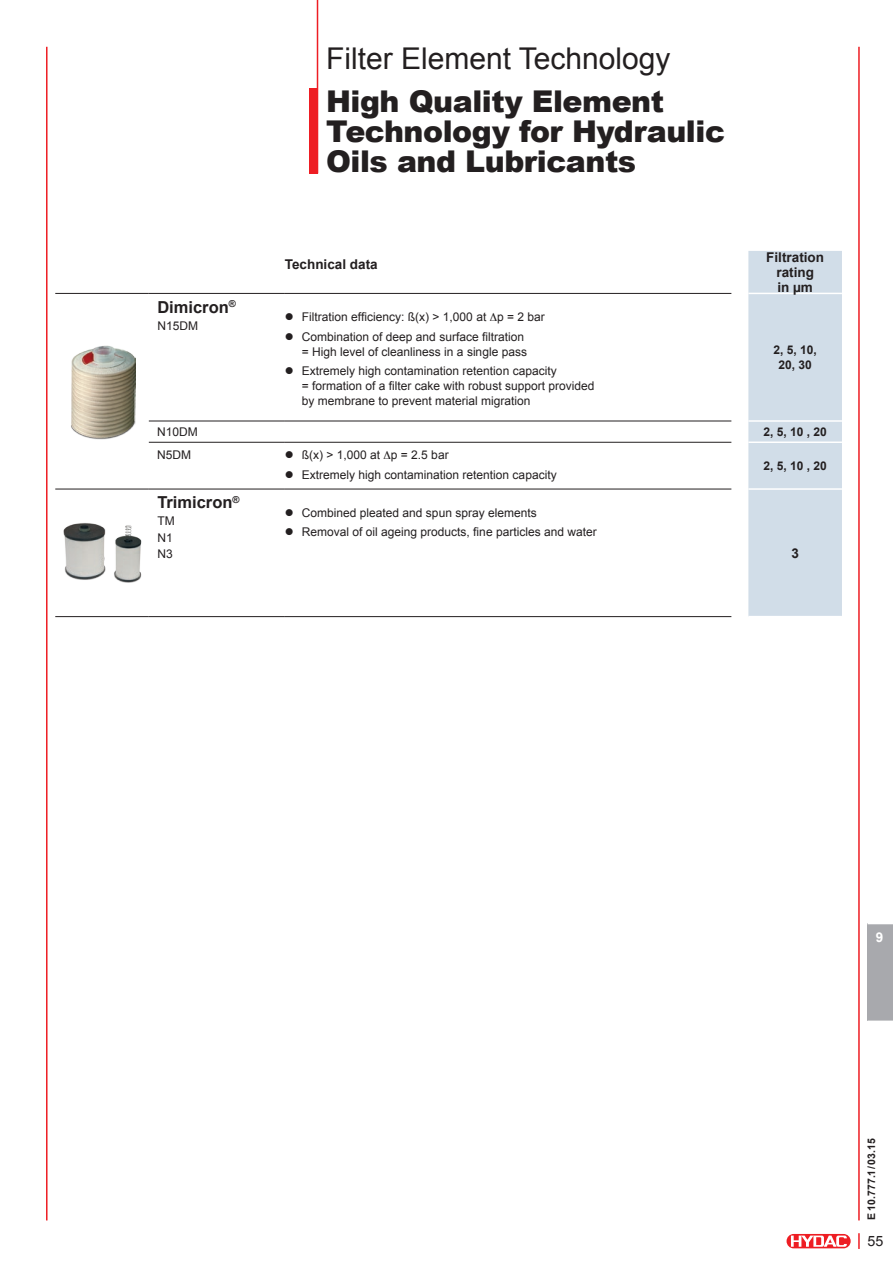
<style>
.page{position:relative;width:893px;height:1263px;background:#fff}
.page>*{position:absolute;margin:0;border:0;box-sizing:border-box;transform-origin:0 0}
.t1{font:900 30px/30px "Arial";letter-spacing:-.015em;color:#231f20}
.t2{font:30px "Arial";color:#231f20}
.t3{font:700 16.5px "Arial";color:#231f20}
.t4{font:14.25px "Arial";color:#231f20}
.t5{font:700 13.5px/15px "Arial";color:#231f20;text-align:center}
.t6{font:700 13.5px "Arial";color:#fff}
.t7{font:12px/15px "Arial";color:#231f20}
.t8{font:700 12px/15.8px "Arial";color:#231f20;text-align:center}
.t9{font:700 10.5px "Arial";color:#231f20}
</style>
<div class="page">
<div style="left:786px;top:1233px;width:65px;height:16px;border:1px solid #fff;border-radius:7px"></div>
<svg style="left:786px;top:1234px;width:65px;height:14px"></svg>
<svg style="left:791px;top:1235px;width:56px;height:12px"></svg>
<hr style="left:46px;top:47px;width:2px;height:1173px;background:#ee1d23">
<hr style="left:858px;top:47px;width:2px;height:1173px;background:#ee1d23">
<svg style="left:858px;top:1233px;width:2px;height:16px"></svg>
<div style="left:867px;top:923px;width:26px;height:98px;background:#a8a9ad"></div>
<hr style="left:867px;top:1020px;width:26px;height:2px;background:#fff">
<svg style="left:867px;top:923px;width:26px;height:1px"></svg>
<div style="left:748px;top:251px;width:94px;height:365px;background:#d1dde8"></div>
<hr style="left:55px;top:293px;width:94px;height:1px;background:#231f20">
<hr style="left:149px;top:293px;width:136px;height:1px;background:#231f20">
<hr style="left:285px;top:293px;width:446px;height:1px;background:#231f20">
<hr style="left:149px;top:421px;width:136px;height:1px;background:#231f20">
<hr style="left:285px;top:421px;width:446px;height:1px;background:#231f20">
<hr style="left:149px;top:442px;width:136px;height:1px;background:#231f20">
<hr style="left:285px;top:442px;width:446px;height:1px;background:#231f20">
<hr style="left:55px;top:489px;width:94px;height:1px;background:#231f20">
<hr style="left:149px;top:489px;width:136px;height:1px;background:#231f20">
<hr style="left:285px;top:489px;width:446px;height:1px;background:#231f20">
<hr style="left:149px;top:616px;width:136px;height:1px;background:#231f20">
<hr style="left:285px;top:616px;width:446px;height:1px;background:#231f20">
<hr style="left:55px;top:616px;width:94px;height:1px;background:#231f20">
<hr style="left:748px;top:293px;width:94px;height:1px;background:#fff">
<hr style="left:748px;top:420px;width:94px;height:2px;background:#fff">
<hr style="left:748px;top:441px;width:94px;height:2px;background:#fff">
<hr style="left:748px;top:488px;width:94px;height:2px;background:#fff">
<img style="left:71px;top:345px;width:65px;height:94px">
<img style="left:63px;top:523px;width:79px;height:60px">
<hr style="left:317px;top:0;width:1px;height:173px;background:#ee1d23">
<div style="left:309px;top:88px;width:8px;height:85px;background:#ee1d23"></div>
<h1 class="t2" style="left:326px;top:38px;width:346px">Filter Element Technology</h1>
<h1 class="t1" style="left:326px;top:85px;width:401px">High Quality Element<br>Technology for Hydraulic<br>Oils and Lubricants</h1>
<h2 class="t3" style="left:157px;top:296px;width:80px">Dimicron<sup>®</sup></h2>
<p class="t7" style="left:157px;top:318px;width:42px">N15DM</p>
<p class="t5" style="left:285px;top:257px;width:94px">Technical data</p>
<p class="t5" style="left:766px;top:250px;width:59px">Filtration rating<br>in µm</p>
<p class="t7" style="left:285px;top:310px;width:261px">● Filtration efficiency: ß(x) &gt; 1,000 at p = 2 bar</p>
<p class="t7" style="left:285px;top:329px;width:244px;text-align:right">● Combination of deep and surface filtration = High level of cleanliness in a single pass</p>
<p class="t7" style="left:302px;top:363px;width:294px;text-indent:-17px">● Extremely high contamination retention capacity<br>= formation of a filter cake with robust support provided by membrane to prevent material migration</p>
<p class="t8" style="left:773px;top:342px;width:45px">2, 5, 10,<br>20, 30</p>
<p class="t7" style="left:157px;top:424px;width:42px">N10DM</p>
<p class="t8" style="left:763px;top:424px;width:65px">2, 5, 10 , 20</p>
<p class="t7" style="left:157px;top:448px;width:35px">N5DM</p>
<p class="t7" style="left:285px;top:448px;width:165px">● ß(x) &gt; 1,000 at p = 2.5 bar</p>
<p class="t7" style="left:285px;top:467px;width:273px">● Extremely high contamination retention capacity</p>
<p class="t8" style="left:763px;top:458px;width:65px">2, 5, 10 , 20</p>
<h2 class="t3" style="left:157px;top:491px;width:84px">Trimicron<sup>®</sup></h2>
<p class="t7" style="left:157px;top:513px;width:19px;line-height:16.2px">TM<br>N1<br>N3</p>
<p class="t7" style="left:285px;top:505px;width:253px">● Combined pleated and spun spray elements</p>
<p class="t7" style="left:285px;top:525px;width:313px">● Removal of oil ageing products, fine particles and water</p>
<p class="t5" style="left:791px;top:546px;width:9px">3</p>
<p class="t6" style="left:876px;top:928px;width:9px">9</p>
<p class="t9" style="left:864px;top:1220px;width:84px;rotate:-90deg">E 10.777.1/03.15</p>
<p class="t4" style="left:867px;top:1231px;width:17px">55</p>
</div>
